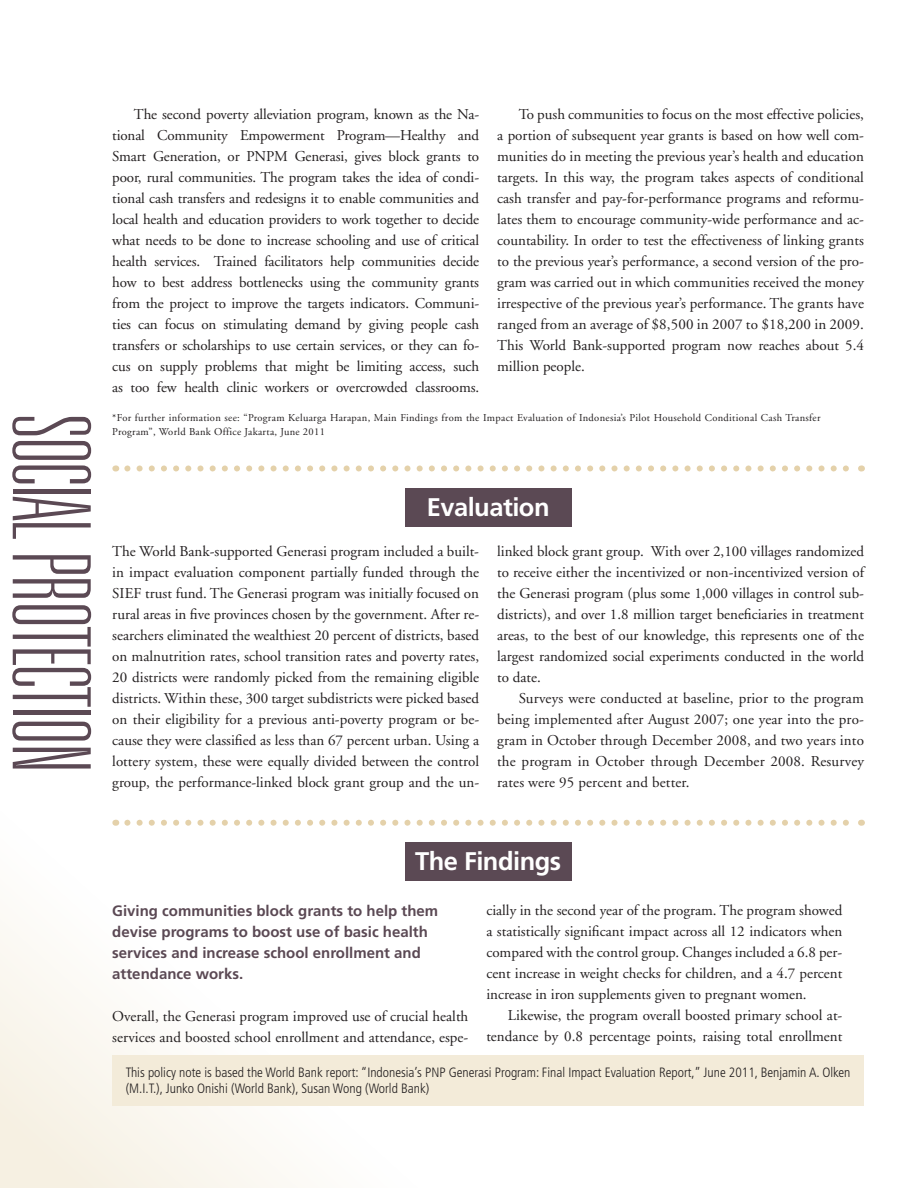
<style>
.page{position:relative;width:918px;height:1188px;background:#fff}
.page>*{position:absolute;margin:0;border:0;box-sizing:border-box;transform-origin:0 0}
.t1{font:100 ultra-condensed 108px "Univers";color:#5b4954}
.t2{font:700 25.5px "Frutiger";letter-spacing:-.02em;color:#fff}
.t3{font:15px/21px "Adobe Garamond";color:#231f20;text-align:justify}
.t4{font:700 15px/21px "Frutiger";color:#5b4954}
.t5{font:300 condensed 13.5px/16.2px "Frutiger";color:#231f20}
.t6{font:10.5px/13.5px "Adobe Garamond";letter-spacing:.03em;color:#231f20}
</style>
<div class="page">
<svg style="left:0;top:819px;width:434px;height:369px"></svg>
<div style="left:112px;top:1055px;width:752px;height:50px;background:#f3ebd9"></div>
<div style="left:406px;top:488px;width:166px;height:39px;background:#5b4954"></div>
<svg style="left:127px;top:465px;width:722px;height:6px"></svg>
<div style="left:406px;top:843px;width:166px;height:38px;background:#5b4954"></div>
<svg style="left:127px;top:820px;width:722px;height:6px"></svg>
<h1 class="t1" style="left:106px;top:415px;width:359px;rotate:90deg">Social Protection</h1>
<p class="t3" style="left:112px;top:104px;width:368px;text-indent:22px">The second poverty alleviation program, known as the Na&shy;tional Community Empowerment Program—Healthy and Smart Generation, or PNPM Generasi, gives block grants to poor, rural communities. The program takes the idea of condi&shy;tional cash transfers and redesigns it to enable communities and local health and education providers to work together to decide what needs to be done to increase schooling and use of critical health services. Trained facilitators help communities decide how to best address bottlenecks using the community grants from the project to improve the targets indicators. Communi&shy;ties can focus on stimulating demand by giving people cash transfers or scholarships to use certain services, or they can fo&shy;cus on supply problems that might be limiting access, such as too few health clinic workers or overcrowded classrooms.</p>
<p class="t3" style="left:497px;top:104px;width:368px;text-indent:22px">To push communities to focus on the most effective policies, a portion of subsequent year grants is based on how well com&shy;munities do in meeting the previous year’s health and education targets. In this way, the program takes aspects of conditional cash transfer and pay-for-performance programs and reformu&shy;lates them to encourage community-wide performance and ac&shy;countability. In order to test the effectiveness of linking grants to the previous year’s performance, a second version of the pro&shy;gram was carried out in which communities received the money irrespective of the previous year’s performance. The grants have ranged from an average of $8,500 in 2007 to $18,200 in 2009.<br>This World Bank-supported program now reaches about 5.4 million people.</p>
<p class="t6" style="left:112px;top:412px;width:710px">*For further information see: “Program Keluarga Harapan, Main Findings from the Impact Evaluation of Indonesia’s Pilot Household Conditional Cash Transfer<br>Program”, World Bank Office Jakarta, June 2011</p>
<h2 class="t2" style="left:427px;top:492px;width:124px">Evaluation</h2>
<p class="t3" style="left:112px;top:542px;width:368px">The World Bank-supported Generasi program included a built&shy;in impact evaluation component partially funded through the SIEF trust fund. The Generasi program was initially focused on rural areas in five provinces chosen by the government. After re&shy;searchers eliminated the wealthiest 20 percent of districts, based on malnutrition rates, school transition rates and poverty rates, 20 districts were randomly picked from the remaining eligible districts. Within these, 300 target subdistricts were picked based on their eligibility for a previous anti-poverty program or be&shy;cause they were classified as less than 67 percent urban. Using a lottery system, these were equally divided between the control group, the performance-linked block grant group and the un-</p>
<p class="t3" style="left:497px;top:541px;width:368px">linked block grant group. With over 2,100 villages randomized to receive either the incentivized or non-incentivized version of the Generasi program (plus some 1,000 villages in control sub&shy;districts), and over 1.8 million target beneficiaries in treatment areas, to the best of our knowledge, this represents one of the largest randomized social experiments conducted in the world to date.</p>
<p class="t3" style="left:497px;top:688px;width:368px;text-indent:22px">Surveys were conducted at baseline, prior to the program being implemented after August 2007; one year into the pro&shy;gram in October through December 2008, and two years into the program in October through December 2008. Resurvey rates were 95 percent and better.</p>
<h2 class="t2" style="left:415px;top:846px;width:147px">The Findings</h2>
<p class="t4" style="left:112px;top:900px;width:327px">Giving communities block grants to help them devise programs to boost use of basic health services and increase school enrollment and attendance works.</p>
<p class="t3" style="left:112px;top:1006px;width:358px">Overall, the Generasi program improved use of crucial health services and boosted school enrollment and attendance, espe-</p>
<p class="t3" style="left:486px;top:900px;width:358px">cially in the second year of the program. The program showed a statistically significant impact across all 12 indicators when compared with the control group. Changes included a 6.8 per&shy;cent increase in weight checks for children, and a 4.7 percent increase in iron supplements given to pregnant women.</p>
<p class="t3" style="left:486px;top:1005px;width:358px;text-align:right">Likewise, the program overall boosted primary school at&shy;tendance by 0.8 percentage points, raising total enrollment</p>
<p class="t5" style="left:126px;top:1065px;width:726px">This policy note is based the World Bank report: “Indonesia’s PNP Generasi Program: Final Impact Evaluation Report,” June 2011, Benjamin A. Olken (M.I.T.), Junko Onishi (World Bank), Susan Wong (World Bank)</p>
</div>
